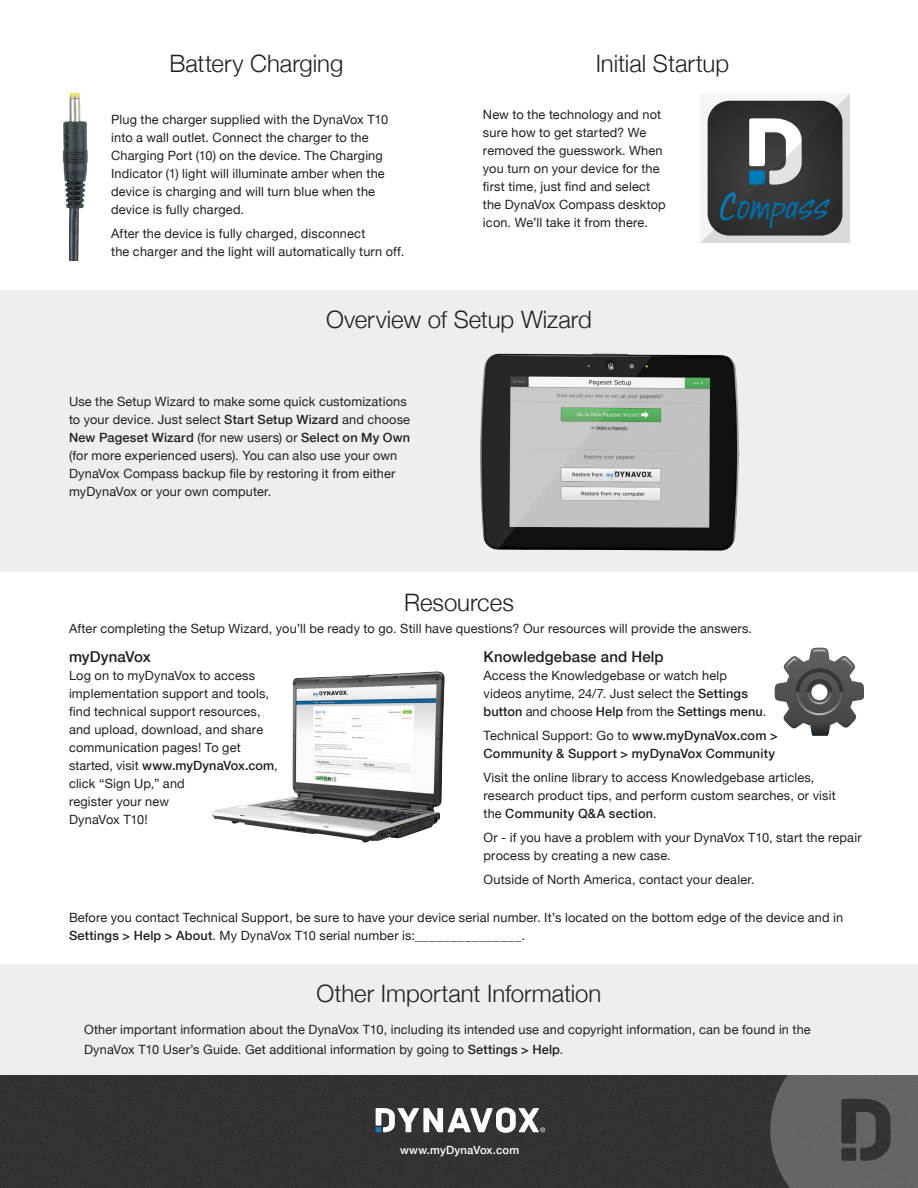
<style>
.page{position:relative;width:918px;height:1188px;background:#fff}
.page>*{position:absolute;margin:0;border:0;box-sizing:border-box;transform-origin:0 0}
.Second_side_headers{font:300 24px "Helvetica Neue";letter-spacing:-.005em;color:#231f20}
.t1{font:500 15px "Helvetica Neue";letter-spacing:.01em;color:#231f20}
.t2{font:12.75px/18px "Helvetica Neue";letter-spacing:.015em;color:#231f20}
.t3{font:500 12.75px "Helvetica Neue";letter-spacing:.015em;color:#231f20}
.t4{font:12.75px "Helvetica Neue";letter-spacing:-.01em;color:#231f20}
.t5{font:500 11.25px "Helvetica Neue";letter-spacing:.02em;color:#fff}
.s1{font-weight:500}
.s2{font-weight:400}
</style>
<div class="page">
<img style="left:211px;top:671px;width:234px;height:172px">
<div style="left:0;top:290px;width:918px;height:282px;background:#eeeeef"></div>
<div style="left:0;top:1075px;width:770px;height:113px;background:#323332"></div>
<svg style="left:376px;top:1108px;width:169px;height:25px"></svg>
<svg style="left:770px;top:1075px;width:148px;height:113px;background:#5b5b5b"></svg>
<img style="left:701px;top:94px;width:148px;height:148px">
<img style="left:62px;top:92px;width:26px;height:168px">
<img style="left:480px;top:353px;width:260px;height:198px">
<svg style="left:775px;top:648px;width:89px;height:88px"></svg>
<div style="left:0;top:965px;width:918px;height:110px;background:#eeeeef"></div>
<p class="Second_side_headers" style="left:170px;top:49px;width:175px">Battery Charging</p>
<p class="Second_side_headers" style="left:596px;top:49px;width:135px">Initial Startup</p>
<p class="t2" style="left:111px;top:110px;width:279px">Plug the charger supplied with the DynaVox T10 into a wall outlet. Connect the charger to the Charging Port (10) on the device. The Charging Indicator (1) light will illuminate amber when the device is charging and will turn blue when the device is fully charged.</p>
<p class="t2" style="left:111px;top:224px;width:295px">After the device is fully charged, disconnect<br>the charger and the light will automatically turn off.</p>
<p class="t2" style="left:483px;top:106px;width:184px">New to the technology and not sure how to get started? We removed the guesswork. When you turn on your device for the first time, just find and select the DynaVox Compass desktop icon. We’ll take it from there.</p>
<p class="Second_side_headers" style="left:326px;top:305px;width:267px">Overview of Setup Wizard</p>
<p class="t2" style="left:69px;top:392px;width:343px">Use the Setup Wizard to make some quick customizations to your device. Just select <span class="s1">Start Setup Wizard</span> and choose <span class="s1">New Pageset Wizard</span> (for new users) or <span class="s1">Select on My Own </span>(for more experienced users). You can also use your own DynaVox Compass backup file by restoring it from either myDynaVox or your own computer.</p>
<p class="Second_side_headers" style="left:404px;top:587px;width:111px">Resources</p>
<p class="t2" style="left:69px;top:620px;width:685px">After completing the Setup Wizard, you’ll be ready to go. Still have questions? Our resources will provide the answers.</p>
<p class="t1" style="left:69px;top:648px;width:84px">myDynaVox</p>
<p class="t2" style="left:69px;top:666px;width:202px">Log on to myDynaVox to access implementation support and tools, find technical support resources, and upload, download, and share communication pages! To get</p>
<p class="t3" style="left:69px;top:758px;width:210px"><span class="s2">started, visit</span> www.myDynaVox.com<span class="s2">,</span></p>
<p class="t2" style="left:69px;top:774px;width:117px">click “Sign Up,” and</p>
<p class="t2" style="left:69px;top:792px;width:102px">register your new</p>
<p class="t4" style="left:69px;top:812px;width:80px">DynaVox T10!</p>
<p class="t1" style="left:484px;top:648px;width:182px">Knowledgebase and Help</p>
<p class="t2" style="left:484px;top:666px;width:245px">Access the Knowledgebase or watch help</p>
<p class="t2" style="left:484px;top:684px;width:266px">videos anytime, 24/7. Just select the <span class="s1">Settings</span></p>
<p class="t3" style="left:484px;top:704px;width:284px">button <span class="s2">and choose</span> Help <span class="s2">from the</span> Settings menu<span class="s2">.</span></p>
<p class="t2" style="left:484px;top:726px;width:296px">Technical Support: Go to <span class="s1">www.myDynaVox.com &gt;</span></p>
<p class="t3" style="left:484px;top:746px;width:293px">Community &amp; Support &gt; myDynaVox Community</p>
<p class="t2" style="left:484px;top:768px;width:332px">Visit the online library to access Knowledgebase articles,</p>
<p class="t2" style="left:484px;top:786px;width:354px">research product tips, and perform custom searches, or visit</p>
<p class="t3" style="left:484px;top:806px;width:175px"><span class="s2">the</span> Community Q&amp;A section<span class="s2">.</span></p>
<p class="t2" style="left:484px;top:828px;width:380px">Or - if you have a problem with your DynaVox T10, start the repair process by creating a new case.</p>
<p class="t2" style="left:484px;top:870px;width:273px">Outside of North America, contact your dealer.</p>
<p class="t2" style="left:69px;top:909px;width:776px">Before you contact Technical Support, be sure to have your device serial number. It’s located on the bottom edge of the device and in<br><span class="s1">Settings &gt; Help &gt; About</span>. My DynaVox T10 serial number is:_______________.</p>
<p class="Second_side_headers" style="left:317px;top:979px;width:286px">Other Important Information</p>
<p class="t2" style="left:84px;top:1020px;width:728px;line-height:19.5px">Other important information about the DynaVox T10, including its intended use and copyright information, can be found in the<br>DynaVox T10 User’s Guide. Get additional information by going to <span class="s1">Settings &gt; Help</span>.</p>
<p class="t5" style="left:400px;top:1143px;width:121px">www.myDynaVox.com</p>
</div>
